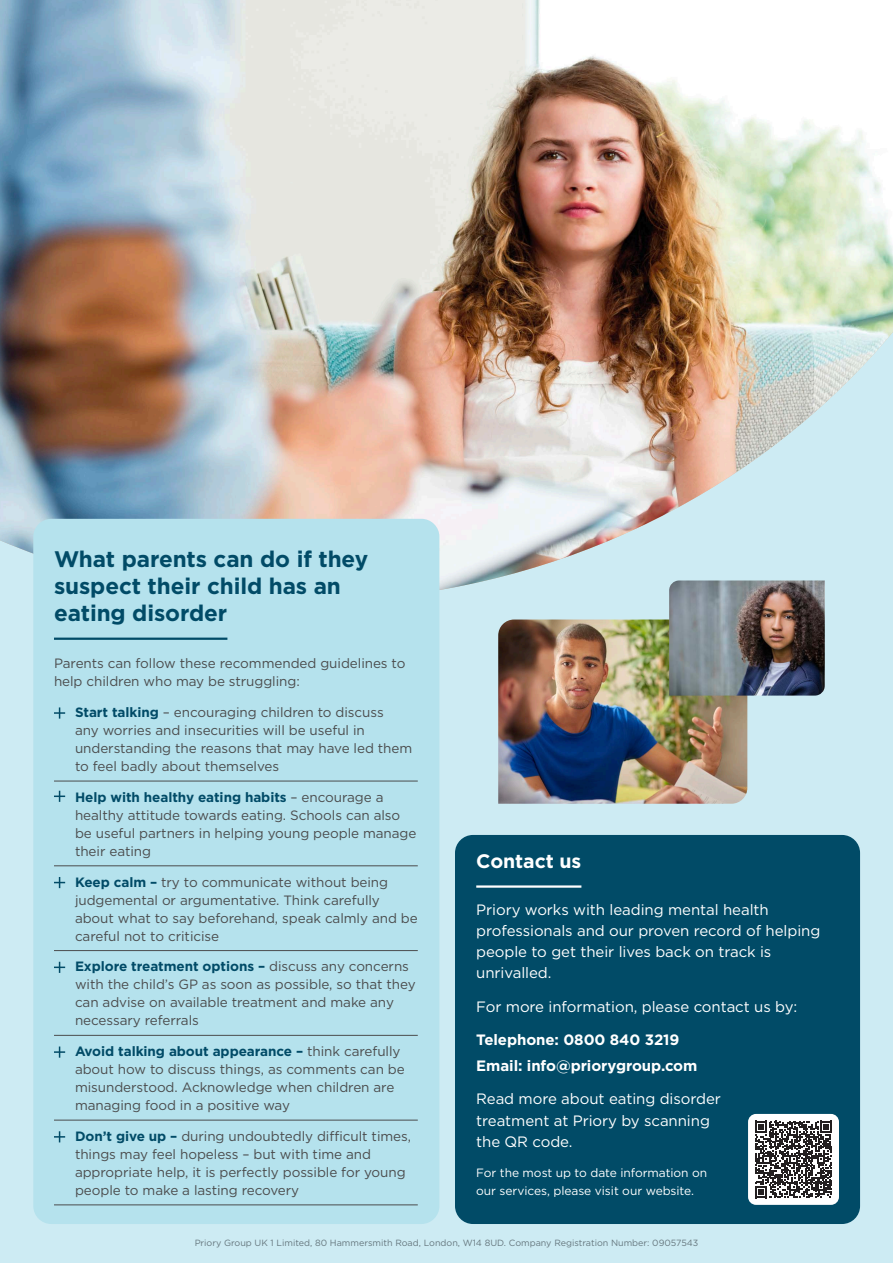
<style>
.page{position:relative;width:893px;height:1263px;background:#cdebf3}
.page>*{position:absolute;margin:0;border:0;box-sizing:border-box;transform-origin:0 0}
.t1{font:700 22.5px/27px "Gotham";letter-spacing:-.005em;color:#014b67}
.t2{font:700 19.5px "Gotham";letter-spacing:-.005em;color:#fff}
.t3{font:15px/21px "Gotham";letter-spacing:-.005em;color:#fff}
.t4{font:700 15px "Gotham";letter-spacing:-.005em;color:#fff}
.t5{font:13.5px/18px "Gotham";letter-spacing:-.005em;color:#4b4c4d}
.t6{font:12px/18px "Gotham";letter-spacing:-.005em;color:#fff}
.t7{font:9px "Gotham";color:#808285}
.s1{font-weight:700;color:#014b67}
</style>
<div class="page">
<img style="left:0;top:0;width:893px;height:591px">
<div style="left:33px;top:519px;width:406px;height:705px;background:#b5e2ed;border-radius:18px"></div>
<div style="left:455px;top:835px;width:405px;height:389px;background:#014b67;border-radius:18px"></div>
<hr style="left:476px;top:885px;width:105px;height:3px;background:#fff">
<div style="left:748px;top:1114px;width:91px;height:91px;background:#fff;border-radius:8px"></div>
<svg style="left:755px;top:1121px;width:77px;height:77px"></svg>
<img style="left:498px;top:619px;width:249px;height:185px">
<img style="left:669px;top:580px;width:156px;height:116px">
<hr style="left:54px;top:638px;width:173px;height:2px;background:#014b67">
<hr style="left:54px;top:781px;width:364px;height:1px;background:#4b4c4d">
<hr style="left:54px;top:865px;width:364px;height:1px;background:#4b4c4d">
<hr style="left:54px;top:950px;width:364px;height:1px;background:#4b4c4d">
<hr style="left:54px;top:1035px;width:364px;height:1px;background:#4b4c4d">
<hr style="left:54px;top:1120px;width:364px;height:1px;background:#4b4c4d">
<hr style="left:54px;top:1204px;width:364px;height:1px;background:#4b4c4d">
<svg style="left:54px;top:707px;width:11px;height:12px"></svg>
<svg style="left:54px;top:791px;width:11px;height:11px"></svg>
<svg style="left:54px;top:877px;width:11px;height:11px"></svg>
<svg style="left:54px;top:962px;width:11px;height:11px"></svg>
<svg style="left:54px;top:1046px;width:11px;height:12px"></svg>
<svg style="left:54px;top:1131px;width:11px;height:11px"></svg>
<p class="t1" style="left:54px;top:545px;width:316px">What parents can do if they suspect their child has an eating disorder</p>
<p class="t5" style="left:54px;top:654px;width:353px">Parents can follow these recommended guidelines to help children who may be struggling:</p>
<p class="t5" style="left:75px;top:703px;width:339px"><span class="s1">Start talking</span> – encouraging children to discuss<br>any worries and insecurities will be useful in understanding the reasons that may have led them to feel badly about themselves</p>
<p class="t5" style="left:75px;top:788px;width:343px"><span class="s1">Help with healthy eating habits</span> – encourage a healthy attitude towards eating. Schools can also be useful partners in helping young people manage their eating</p>
<p class="t5" style="left:75px;top:872px;width:344px"><span class="s1">Keep calm –</span> try to communicate without being judgemental or argumentative. Think carefully about what to say beforehand, speak calmly and be careful not to criticise</p>
<p class="t5" style="left:75px;top:957px;width:342px"><span class="s1">Explore treatment options –</span> discuss any concerns with the child’s GP as soon as possible, so that they can advise on available treatment and make any necessary referrals</p>
<p class="t5" style="left:75px;top:1042px;width:331px"><span class="s1">Avoid talking about appearance –</span> think carefully about how to discuss things, as comments can be misunderstood. Acknowledge when children are managing food in a positive way</p>
<p class="t5" style="left:75px;top:1127px;width:338px"><span class="s1">Don’t give up –</span> during undoubtedly difficult times, things may feel hopeless – but with time and appropriate help, it is perfectly possible for young people to make a lasting recovery</p>
<p class="t2" style="left:476px;top:848px;width:107px">Contact us</p>
<p class="t3" style="left:476px;top:899px;width:346px">Priory works with leading mental health professionals and our proven record of helping people to get their lives back on track is unrivalled.</p>
<p class="t3" style="left:476px;top:995px;width:323px">For more information, please contact us by:</p>
<p class="t4" style="left:476px;top:1030px;width:205px">Telephone: 0800 840 3219</p>
<p class="t4" style="left:476px;top:1055px;width:223px">Email: info@priorygroup.com</p>
<p class="t3" style="left:476px;top:1088px;width:246px">Read more about eating disorder treatment at Priory by scanning the QR code.</p>
<p class="t6" style="left:476px;top:1164px;width:232px">For the most up to date information on our services, please visit our website.</p>
<p class="t7" style="left:195px;top:1236px;width:505px">Priory Group UK 1 Limited, 80 Hammersmith Road, London, W14 8UD. Company Registration Number: 09057543</p>
</div>
